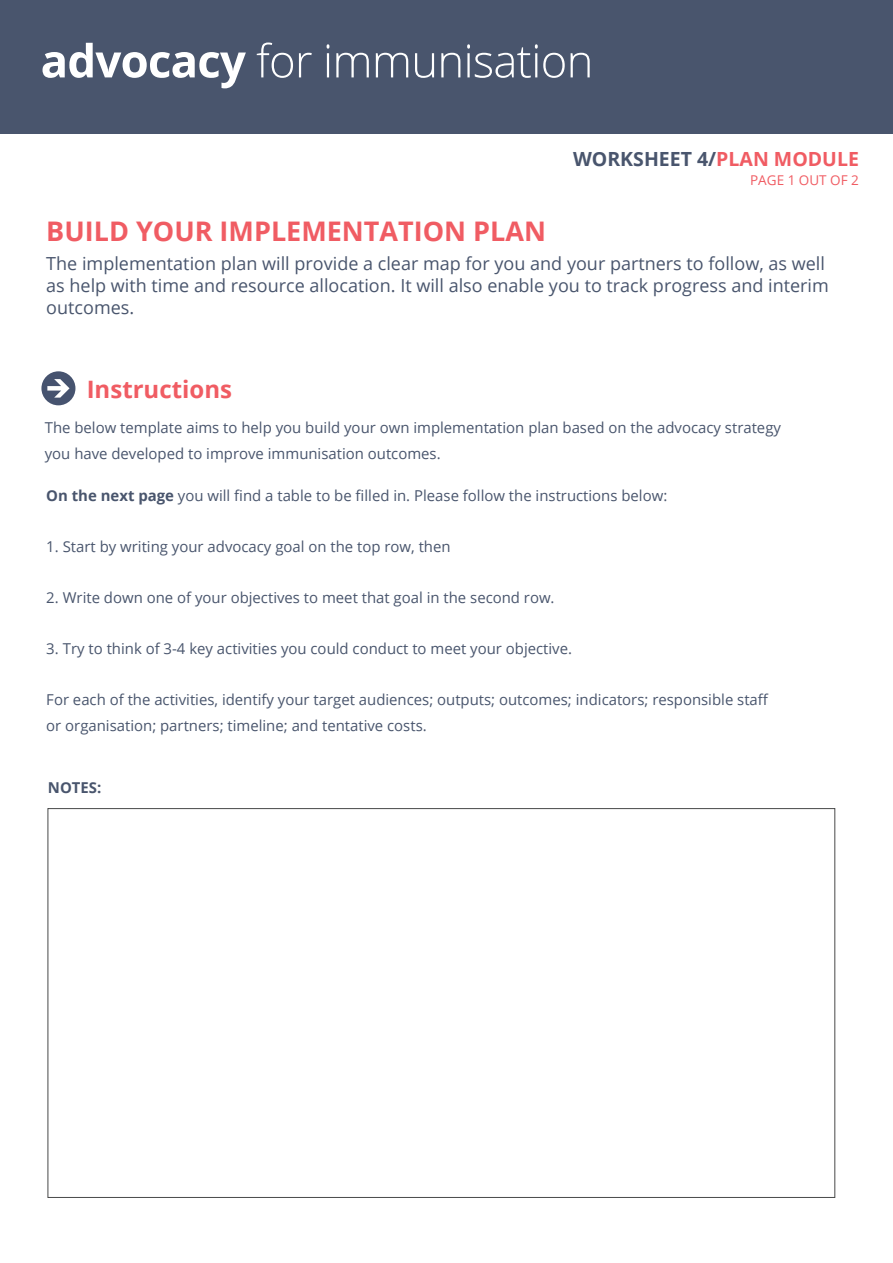
<style>
.page{position:relative;width:893px;height:1263px;background:#fff}
.page>*{position:absolute;margin:0;border:0;box-sizing:border-box;transform-origin:0 0}
.t1{font:700 27px "Open Sans";color:#f05c63}
.t2{font:700 24px "Open Sans";color:#f05c63}
.t3{font:700 19.5px "Open Sans";color:#49556d}
.t4{font:18px/21.6px "Open Sans";color:#49556d}
.t5{font:15px/25.5px "Open Sans";color:#49556d}
.t6{font:700 15px "Open Sans";color:#49556d}
.t7{font:13.5px "Open Sans";color:#f05c63}
.s1{color:#f05c63}
.s2{font-weight:700}
</style>
<div class="page">
<div style="left:0;top:0;width:893px;height:133px;background:#49556d"></div>
<svg style="left:41px;top:371px;width:34px;height:34px"></svg>
<svg style="left:43px;top:43px;width:203px;height:45px"></svg>
<svg style="left:257px;top:43px;width:36px;height:35px"></svg>
<svg style="left:299px;top:53px;width:13px;height:24px"></svg>
<svg style="left:327px;top:44px;width:2px;height:33px"></svg>
<svg style="left:336px;top:53px;width:33px;height:24px"></svg>
<svg style="left:376px;top:53px;width:32px;height:24px"></svg>
<svg style="left:415px;top:53px;width:19px;height:25px"></svg>
<svg style="left:441px;top:53px;width:19px;height:24px"></svg>
<svg style="left:467px;top:44px;width:98px;height:34px"></svg>
<svg style="left:571px;top:53px;width:19px;height:24px"></svg>
<h3 class="t3" style="left:573px;top:146px;width:287px">WORKSHEET 4/<span class="s1">PLAN MODULE</span></h3>
<h1 class="t1" style="left:46px;top:212px;width:501px">BUILD YOUR IMPLEMENTATION PLAN</h1>
<p class="t7" style="left:750px;top:170px;width:110px">PAGE 1 OUT OF 2</p>
<p class="t4" style="left:46px;top:253px;width:784px">The implementation plan will provide a clear map for you and your partners to follow, as well as help with time and resource allocation. It will also enable you to track progress and interim outcomes.</p>
<h2 class="t2" style="left:87px;top:372px;width:147px">Instructions</h2>
<p class="t5" style="left:45px;top:415px;width:738px">The below template aims to help you build your own implementation plan based on the advocacy strategy you have developed to improve immunisation outcomes.</p>
<p class="t5" style="left:46px;top:482px;width:622px"><span class="s2">On the next page</span> you will find a table to be filled in. Please follow the instructions below:</p>
<p class="t5" style="left:46px;top:533px;width:406px">1. Start by writing your advocacy goal on the top row, then</p>
<p class="t5" style="left:46px;top:584px;width:510px">2. Write down one of your objectives to meet that goal in the second row.</p>
<p class="t5" style="left:46px;top:635px;width:527px">3. Try to think of 3-4 key activities you could conduct to meet your objective.</p>
<p class="t5" style="left:46px;top:686px;width:724px">For each of the activities, identify your target audiences; outputs; outcomes; indicators; responsible staff or organisation; partners; timeline; and tentative costs.</p>
<p class="t6" style="left:48px;top:776px;width:55px">NOTES:</p>
</div>
